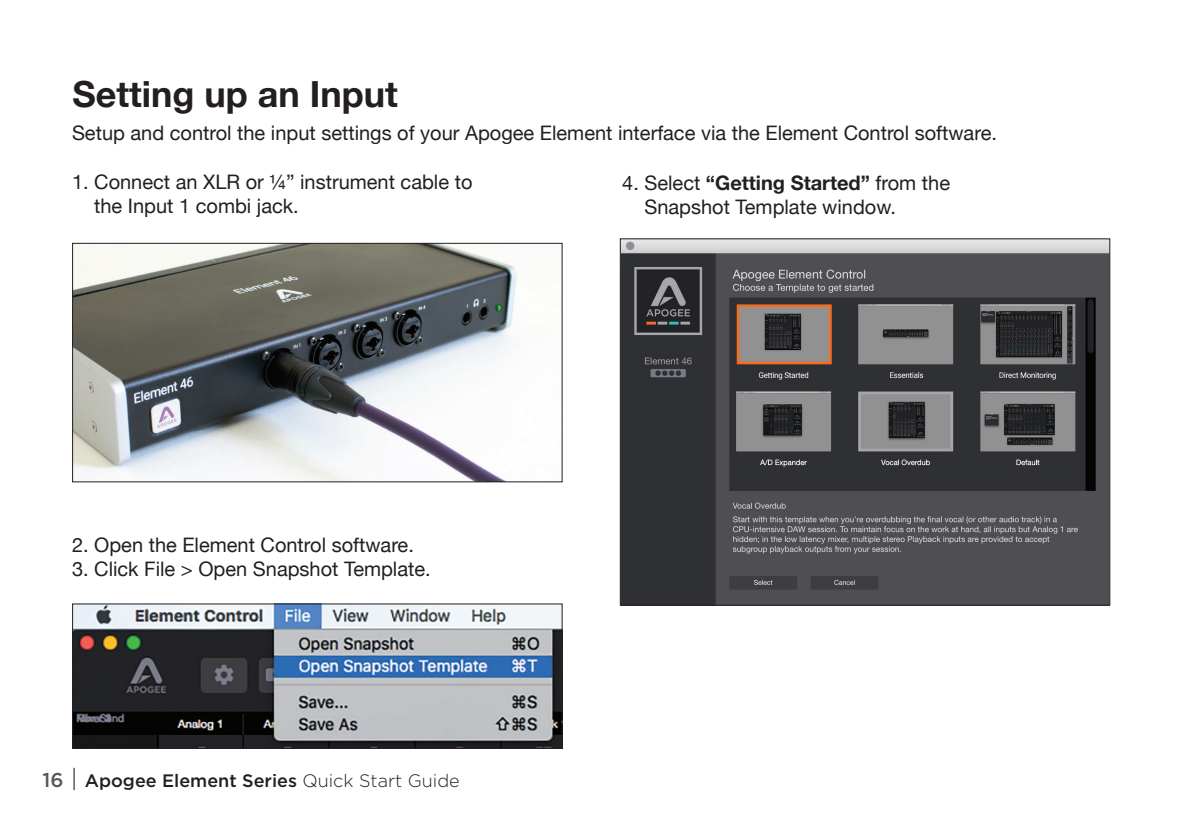
<style>
.page{position:relative;width:1188px;height:828px;background:#fff}
.page>*{position:absolute;margin:0;border:0;box-sizing:border-box;transform-origin:0 0}
.t1{font:700 36px "Helvetica Neue";color:#231f20}
.t2{font:20px/24px "Helvetica Neue";color:#231f20}
.t3{font:500 18px "Gotham";color:#231f20}
.s1{font-weight:700}
.s2{font-size:20px;color:#57585a}
.s3{font-weight:300;font-size:24px}
.s4{font-weight:300}
</style>
<div class="page">
<img style="left:74px;top:605px;width:487px;height:142px">
<div style="left:72px;top:603px;width:491px;height:146px;border:1px solid #231f20"></div>
<img style="left:74px;top:245px;width:473px;height:235px">
<div style="left:72px;top:243px;width:491px;height:239px;border:1px solid #231f20"></div>
<img style="left:622px;top:240px;width:486px;height:364px">
<h1 class="t1" style="left:73px;top:66px;width:327px">Setting up an Input</h1>
<p class="t2" style="left:72px;top:122px;width:926px">Setup and control the input settings of your Apogee Element interface via the Element Control software.</p>
<p class="t2" style="left:94px;top:171px;width:380px;text-indent:-22px">1. Connect an XLR or ¼” instrument cable to the Input 1 combi jack.</p>
<p class="t2" style="left:644px;top:172px;width:307px;text-indent:-22px">4. Select <span class="s1">“Getting Started”</span> from the<br>Snapshot Template window.</p>
<p class="t2" style="left:72px;top:534px;width:343px">2. Open the Element Control software.</p>
<p class="t2" style="left:72px;top:558px;width:360px">3. Click File &gt; Open Snapshot Template.</p>
<p class="t3" style="left:43px;top:770px;width:419px"><span class="s2">16</span> <span class="s3">|</span> Apogee Element Series <span class="s4">Quick Start Guide</span></p>
</div>
